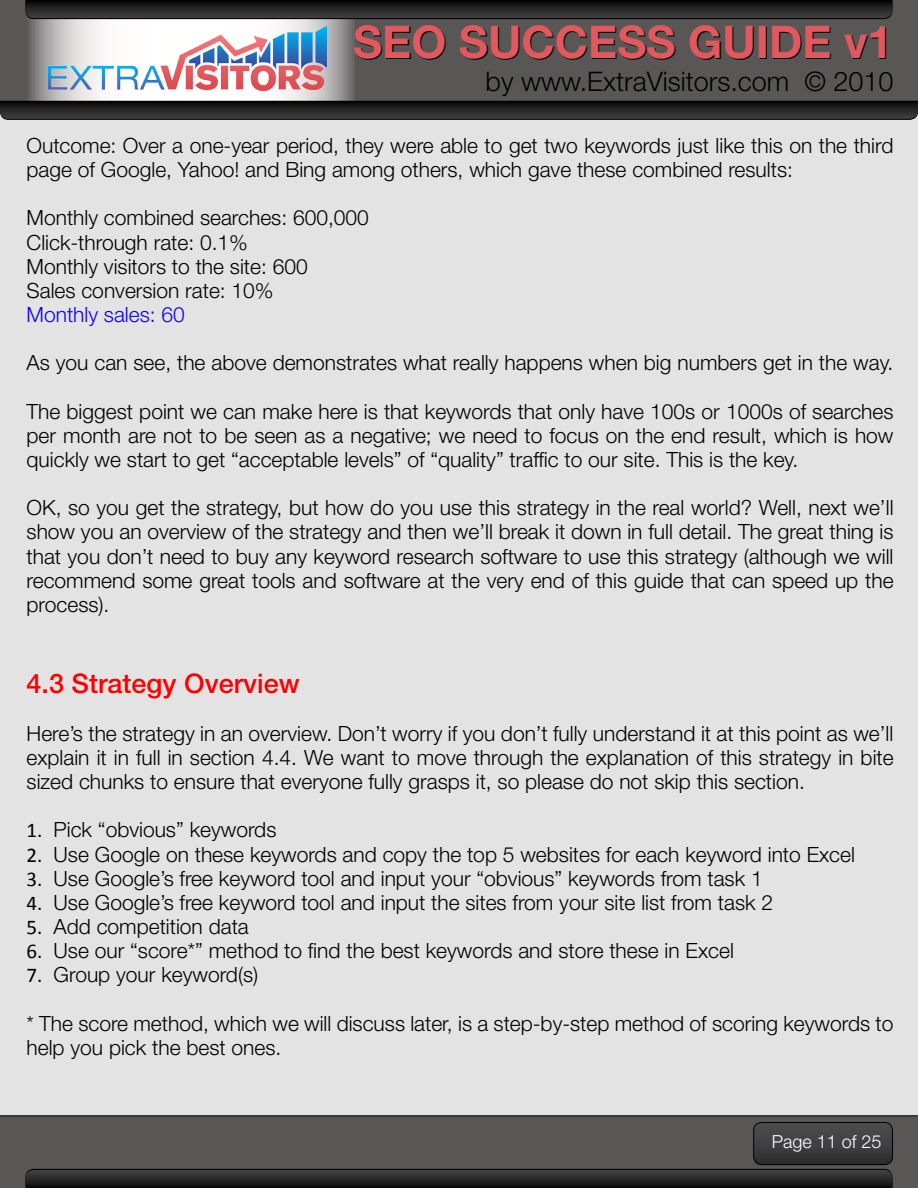
<style>
.page{position:relative;width:918px;height:1188px;background:#e3e3e3}
.page>*{position:absolute;margin:0;border:0;box-sizing:border-box;transform-origin:0 0}
.t1{font:700 45px "Helvetica Neue LT Std";color:#e1595e}
.t2{font:300 27px "Helvetica Neue LT Std";color:#000101}
.t3{font:500 27px "Helvetica Neue LT Std";color:#f00}
.t4{font:300 21px/24.2px "Helvetica Neue LT Std";color:#000}
.t5{font:300 21px "Helvetica Neue LT Std";color:#0f00ff}
.t6{font:300 18px "Helvetica Neue LT Std";color:#fff}
.s1{font-family:"Calibri";font-weight:400}
</style>
<div class="page">
<div style="left:0;top:1115px;width:918px;height:70px;background:linear-gradient(to right,#585756,#585756)"></div>
<div style="left:0;top:1118px;width:918px;height:70px;background:#585756"></div>
<div style="left:0;top:0;width:918px;height:101px;background:#585756"></div>
<svg style="left:26px;top:19px;width:328px;height:82px;background:#c1c0c0"></svg>
<svg style="left:26px;top:0;width:866px;height:19px;background:#222223"></svg>
<img style="left:49px;top:26px;width:278px;height:64px">
<svg style="left:26px;top:1124px;width:866px;height:64px"></svg>
<div style="left:753px;top:1122px;width:140px;height:43px;border:1px solid #000;border-radius:8px"></div>
<svg style="left:0;top:101px;width:918px;height:19px;background:#232324"></svg>
<h1 class="t1" style="left:353px;top:14px;width:541px">SEO SUCCESS GUIDE v1</h1>
<p class="t2" style="left:486px;top:65px;width:409px">by www.ExtraVisitors.com © 2010</p>
<p class="t4" style="left:27px;top:133px;width:868px">Outcome: Over a one-year period, they were able to get two keywords just like this on the third page of Google, Yahoo! and Bing among others, which gave these combined results:</p>
<p class="t4" style="left:27px;top:205px;width:344px">Monthly combined searches: 600,000<br>Click-through rate: 0.1%<br>Monthly visitors to the site: 600<br>Sales conversion rate: 10%</p>
<p class="t5" style="left:27px;top:302px;width:160px">Monthly sales: 60</p>
<p class="t4" style="left:27px;top:350px;width:868px">As you can see, the above demonstrates what really happens when big numbers get in the way.</p>
<p class="t4" style="left:27px;top:399px;width:869px;text-align:justify">The biggest point we can make here is that keywords that only have 100s or 1000s of searches per month are not to be seen as a negative; we need to focus on the end result, which is how quickly we start to get “acceptable levels” of “quality” traffic to our site. This is the key.</p>
<p class="t4" style="left:27px;top:495px;width:869px;text-align:justify">OK, so you get the strategy, but how do you use this strategy in the real world? Well, next we’ll show you an overview of the strategy and then we’ll break it down in full detail. The great thing is that you don’t need to buy any keyword research software to use this strategy (although we will recommend some great tools and software at the very end of this guide that can speed up the process).</p>
<p class="t3" style="left:27px;top:667px;width:275px">4.3 Strategy Overview</p>
<p class="t4" style="left:27px;top:721px;width:869px;text-align:justify">Here’s the strategy in an overview. Don’t worry if you don’t fully understand it at this point as we’ll explain it in full in section 4.4. We want to move through the explanation of this strategy in bite sized chunks to ensure that everyone fully grasps it, so please do not skip this section.</p>
<p class="t4" style="left:27px;top:817px;width:251px"><span class="s1">1.</span> Pick “obvious” keywords</p>
<p class="t4" style="left:27px;top:842px;width:830px"><span class="s1">2.</span> Use Google on these keywords and copy the top 5 websites for each keyword into Excel</p>
<p class="t4" style="left:27px;top:866px;width:738px"><span class="s1">3.</span> Use Google’s free keyword tool and input your “obvious” keywords from task 1</p>
<p class="t4" style="left:27px;top:890px;width:748px"><span class="s1">4.</span> Use Google’s free keyword tool and input the sites from your site list from task 2</p>
<p class="t4" style="left:27px;top:914px;width:224px"><span class="s1">5.</span> Add competition data</p>
<p class="t4" style="left:27px;top:938px;width:709px"><span class="s1">6.</span> Use our “score*” method to find the best keywords and store these in Excel</p>
<p class="t4" style="left:27px;top:962px;width:233px"><span class="s1">7.</span> Group your keyword(s)</p>
<p class="t4" style="left:27px;top:1011px;width:868px">* The score method, which we will discuss later, is a step-by-step method of scoring keywords to help you pick the best ones.</p>
<p class="t6" style="left:772px;top:1131px;width:111px">Page 11 of 25</p>
</div>
